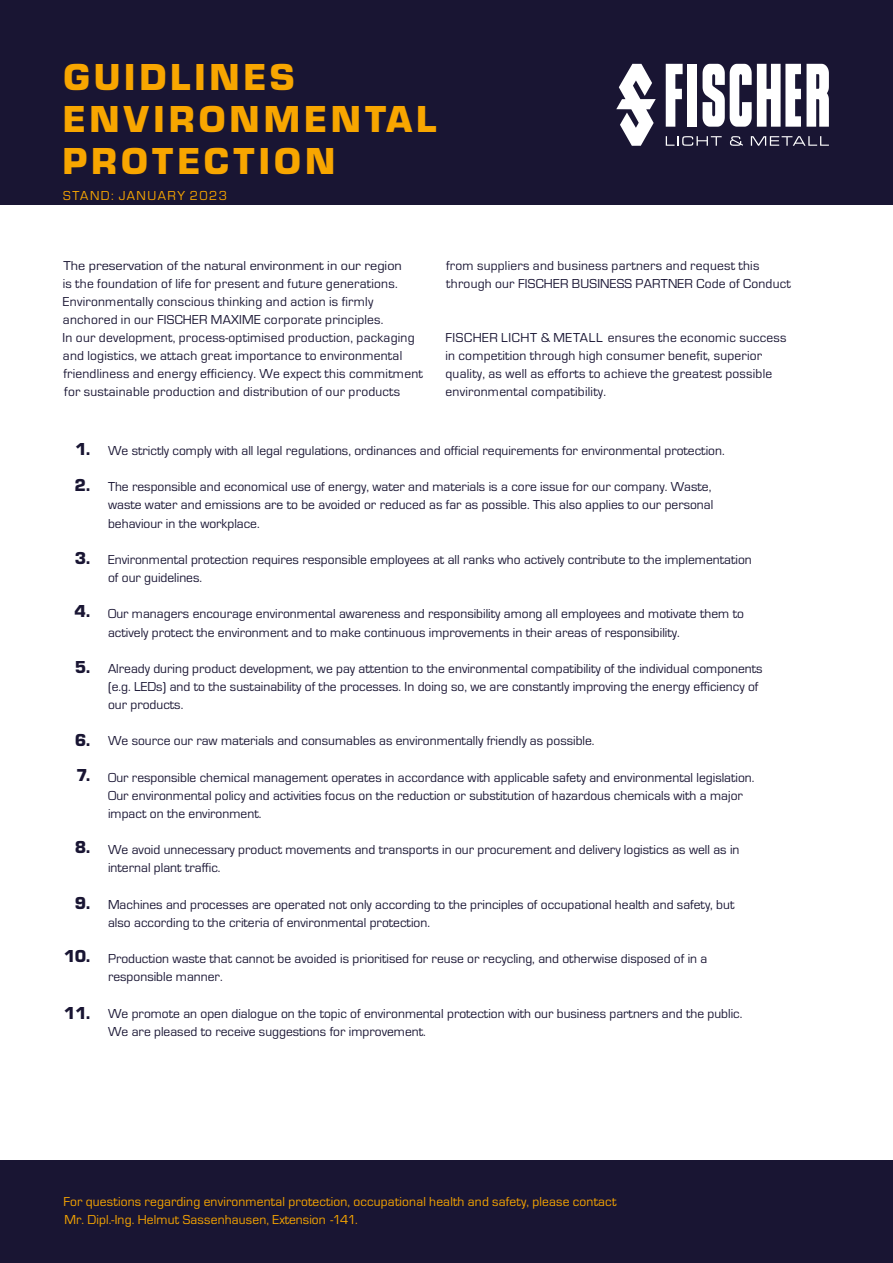
<style>
.page{position:relative;width:893px;height:1263px;background:#fff}
.page>*{position:absolute;margin:0;border:0;box-sizing:border-box;transform-origin:0 0}
.t1{font:900 39px/42px "Eurostile";letter-spacing:.105em;color:#f8a600}
.t2{font:900 18px/35.7px "Eurostile";color:#191533}
.t3{font:13.5px/18.1px "Eurostile";color:#191533}
.t4{font:13.5px/18px "Eurostile";letter-spacing:.01em;color:#f8a600}
.t5{font:13.5px "Eurostile";letter-spacing:.11em;color:#f8a600}
.t6{font:13.35px "Eurostile";color:#191533;scale:1.07 1}
</style>
<div class="page">
<div style="left:0;top:0;width:893px;height:204px;background:#191533"></div>
<svg style="left:666px;top:136px;width:56px;height:10px"></svg>
<svg style="left:730px;top:136px;width:13px;height:10px"></svg>
<svg style="left:751px;top:136px;width:78px;height:10px"></svg>
<svg style="left:616px;top:64px;width:40px;height:82px"></svg>
<svg style="left:666px;top:64px;width:17px;height:63px"></svg>
<div style="left:687px;top:64px;width:10px;height:63px;background:#fff"></div>
<svg style="left:703px;top:64px;width:126px;height:63px"></svg>
<div style="left:0;top:1160px;width:893px;height:103px;background:#191533"></div>
<h1 class="t1" style="left:63px;top:62px;width:375px">GUIDLINES<br>ENVIRONMENTAL</h1>
<h1 class="t1" style="left:62px;top:147px;width:274px">PROTECTION</h1>
<p class="t5" style="left:63px;top:191px;width:165px">STAND: JANUARY 2023</p>
<p class="t6" style="left:63px;top:261px;width:318px">The preservation of the natural environment in our region</p>
<p class="t3" style="left:63px;top:276px;width:362px">is the foundation of life for present and future generations.<br>Environmentally conscious thinking and action is firmly anchored in our FISCHER MAXIME corporate principles.<br>In our development, process-optimised production, packaging and logistics, we attach great importance to environmental friendliness and energy efficiency. We expect this commitment for sustainable production and distribution of our products</p>
<p class="t3" style="left:446px;top:258px;width:346px">from suppliers and business partners and request this through our FISCHER BUSINESS PARTNER Code of Conduct</p>
<p class="t3" style="left:445px;top:330px;width:343px">FISCHER LICHT &amp; METALL ensures the economic success in competition through high consumer benefit, superior quality, as well as efforts to achieve the greatest possible environmental compatibility.</p>
<h2 class="t2" style="left:75px;top:434px;width:17px">1.<br>2.</h2>
<h2 class="t2" style="left:75px;top:543px;width:17px">3.</h2>
<h2 class="t2" style="left:75px;top:596px;width:17px">4.</h2>
<h2 class="t2" style="left:75px;top:652px;width:17px">5.</h2>
<h2 class="t2" style="left:75px;top:726px;width:17px;line-height:34.5px">6.<br>7.</h2>
<h2 class="t2" style="left:75px;top:832px;width:17px">8.</h2>
<h2 class="t2" style="left:75px;top:888px;width:17px">9.</h2>
<h2 class="t2" style="left:64px;top:941px;width:27px">10.</h2>
<h2 class="t2" style="left:64px;top:998px;width:27px">11.</h2>
<p class="t3" style="left:108px;top:443px;width:618px">We strictly comply with all legal regulations, ordinances and official requirements for environmental protection.</p>
<p class="t3" style="left:108px;top:479px;width:607px">The responsible and economical use of energy, water and materials is a core issue for our company. Waste, waste water and emissions are to be avoided or reduced as far as possible. This also applies to our personal behaviour in the workplace.</p>
<p class="t3" style="left:108px;top:552px;width:645px">Environmental protection requires responsible employees at all ranks who actively contribute to the implementation of our guidelines.</p>
<p class="t3" style="left:108px;top:606px;width:637px">Our managers encourage environmental awareness and responsibility among all employees and motivate them to actively protect the environment and to make continuous improvements in their areas of responsibility.</p>
<p class="t3" style="left:108px;top:660px;width:656px">Already during product development, we pay attention to the environmental compatibility of the individual components (e.g. LEDs) and to the sustainability of the processes. In doing so, we are constantly improving the energy efficiency of our products.</p>
<p class="t3" style="left:108px;top:733px;width:488px">We source our raw materials and consumables as environmentally friendly as possible.</p>
<p class="t3" style="left:108px;top:769px;width:648px">Our responsible chemical management operates in accordance with applicable safety and environmental legislation.<br>Our environmental policy and activities focus on the reduction or substitution of hazardous chemicals with a major impact on the environment.</p>
<p class="t3" style="left:108px;top:842px;width:633px">We avoid unnecessary product movements and transports in our procurement and delivery logistics as well as in internal plant traffic.</p>
<p class="t3" style="left:108px;top:896px;width:628px">Machines and processes are operated not only according to the principles of occupational health and safety, but also according to the criteria of environmental protection.</p>
<p class="t3" style="left:108px;top:951px;width:601px">Production waste that cannot be avoided is prioritised for reuse or recycling, and otherwise disposed of in a responsible manner.</p>
<p class="t3" style="left:108px;top:1005px;width:636px">We promote an open dialogue on the topic of environmental protection with our business partners and the public.<br>We are pleased to receive suggestions for improvement.</p>
<p class="t4" style="left:63px;top:1194px;width:554px">For questions regarding environmental protection, occupational health and safety, please contact<br>Mr. Dipl.-Ing. Helmut Sassenhausen, Extension -141.</p>
</div>
